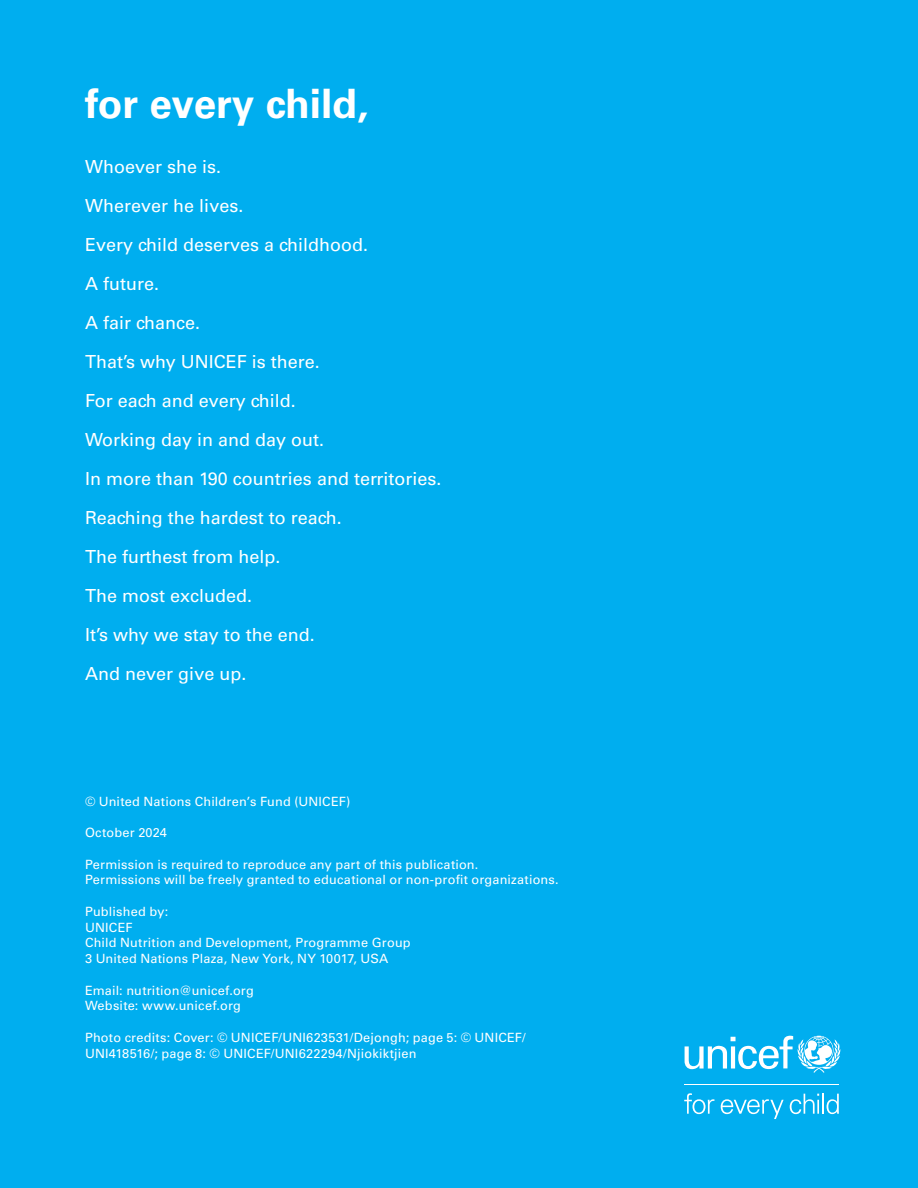
<style>
.page{position:relative;width:918px;height:1188px;background:#00aeef}
.page>*{position:absolute;margin:0;border:0;box-sizing:border-box;transform-origin:0 0}
.t1{font:700 40.5px "Univers LT Std";color:#fff}
.t2{font:18px "Univers LT Std";color:#fff}
.copy{font:12.75px/15.8px "Univers LT Std";letter-spacing:.015em;color:#fff}
</style>
<div class="page">
<svg style="left:685px;top:1036px;width:155px;height:37px"></svg>
<hr style="left:684px;top:1084px;width:155px;height:1px;background:#fff">
<svg style="left:684px;top:1093px;width:30px;height:21px"></svg>
<svg style="left:721px;top:1099px;width:63px;height:20px"></svg>
<svg style="left:790px;top:1094px;width:29px;height:20px"></svg>
<hr style="left:822px;top:1094px;width:2px;height:20px;background:#fff">
<svg style="left:827px;top:1094px;width:12px;height:20px"></svg>
<p class="t1" style="left:85px;top:80px;width:285px">for every child,</p>
<p class="t2" style="left:85px;top:156px;width:138px">Whoever she is.</p>
<p class="t2" style="left:85px;top:195px;width:160px">Wherever he lives.</p>
<p class="t2" style="left:85px;top:234px;width:285px">Every child deserves a childhood.</p>
<p class="t2" style="left:85px;top:273px;width:75px">A future.</p>
<p class="t2" style="left:85px;top:312px;width:117px">A fair chance.</p>
<p class="t2" style="left:85px;top:351px;width:236px">That’s why UNICEF is there.</p>
<p class="t2" style="left:85px;top:390px;width:212px">For each and every child.</p>
<p class="t2" style="left:85px;top:429px;width:241px">Working day in and day out.</p>
<p class="t2" style="left:85px;top:468px;width:358px">In more than 190 countries and territories.</p>
<p class="t2" style="left:85px;top:507px;width:258px">Reaching the hardest to reach.</p>
<p class="t2" style="left:85px;top:546px;width:197px">The furthest from help.</p>
<p class="t2" style="left:85px;top:585px;width:169px">The most excluded.</p>
<p class="t2" style="left:85px;top:624px;width:231px">It’s why we stay to the end.</p>
<p class="t2" style="left:85px;top:663px;width:163px">And never give up.</p>
<p class="copy" style="left:85px;top:793px;width:267px">© United Nations Children’s Fund (UNICEF)</p>
<p class="copy" style="left:85px;top:825px;width:84px">October 2024</p>
<p class="copy" style="left:85px;top:856px;width:475px">Permission is required to reproduce any part of this publication.<br>Permissions will be freely granted to educational or non-profit organizations.</p>
<p class="copy" style="left:85px;top:904px;width:85px">Published by:</p>
<p class="copy" style="left:85px;top:919px;width:49px">UNICEF</p>
<p class="copy" style="left:85px;top:935px;width:327px">Child Nutrition and Development, Programme Group</p>
<p class="copy" style="left:85px;top:951px;width:305px">3 United Nations Plaza, New York, NY 10017, USA</p>
<p class="copy" style="left:85px;top:982px;width:170px">Email: nutrition@unicef.org</p>
<p class="copy" style="left:85px;top:998px;width:158px">Website: www.unicef.org</p>
<p class="copy" style="left:85px;top:1030px;width:442px">Photo credits: Cover: © UNICEF/UNI623531/Dejongh; page 5: © UNICEF/<br>UNI418516/; page 8: © UNICEF/UNI622294/Njiokiktjien</p>
</div>
